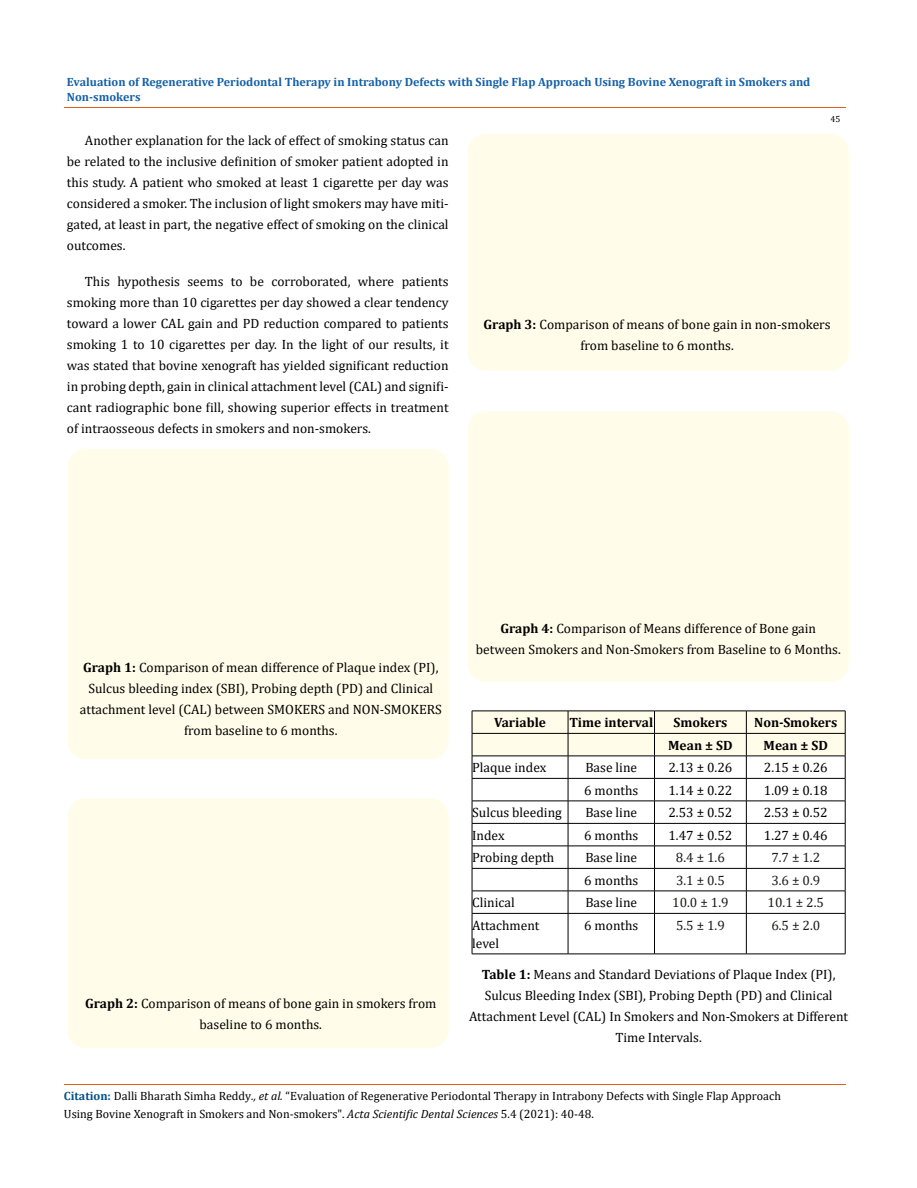
<style>
.page{position:relative;width:917px;height:1188px;background:#fff}
.page>*{position:absolute;margin:0;border:0;box-sizing:border-box;transform-origin:0 0}
.t1{font:13.5px/21px "Cambria";color:#000;text-align:center}
.t2{font:13.5px "Cambria";color:#1d1c1a}
.t3{font:700 13.5px "Cambria";color:#000}
.t4{font:12px/18px "Cambria";color:#000}
.t5{font:700 12px/15px "Cambria";color:#1560a6}
.t6{font:9px "Cambria";color:#000}
.s1{font-weight:700}
.s2{font-weight:700;color:#035089}
.s3{font-style:italic}
</style>
<div class="page">
<hr style="left:64px;top:108px;width:781px;height:1px;background:#e05d1a">
<hr style="left:64px;top:1084px;width:781px;height:1px;background:#e05d1a">
<div style="left:68px;top:449px;width:380px;height:310px;background:#fffde9;border-radius:18px"></div>
<div style="left:68px;top:798px;width:380px;height:250px;background:#fffde9;border-radius:18px"></div>
<div style="left:468px;top:134px;width:380px;height:237px;background:#fffde9;border-radius:18px"></div>
<div style="left:468px;top:411px;width:380px;height:271px;background:#fffde9;border-radius:18px"></div>
<svg style="left:472px;top:711px;width:374px;height:202px"></svg>
<hr style="left:472px;top:913px;width:96px;height:1px;background:#000">
<hr style="left:472px;top:914px;width:1px;height:40px;background:#000">
<hr style="left:568px;top:913px;width:86px;height:1px;background:#000">
<hr style="left:567px;top:914px;width:1px;height:40px;background:#000">
<hr style="left:654px;top:913px;width:92px;height:1px;background:#000">
<hr style="left:654px;top:914px;width:1px;height:40px;background:#000">
<hr style="left:746px;top:913px;width:99px;height:1px;background:#000">
<hr style="left:746px;top:914px;width:1px;height:40px;background:#000">
<hr style="left:845px;top:914px;width:1px;height:40px;background:#000">
<hr style="left:472px;top:954px;width:96px;height:1px;background:#000">
<hr style="left:568px;top:954px;width:86px;height:1px;background:#000">
<hr style="left:654px;top:954px;width:92px;height:1px;background:#000">
<hr style="left:746px;top:954px;width:99px;height:1px;background:#000">
<p class="t5" style="left:67px;top:74px;width:745px">Evaluation of Regenerative Periodontal Therapy in Intrabony Defects with Single Flap Approach Using Bovine Xenograft in Smokers and<br>Non-smokers</p>
<p class="t6" style="left:830px;top:113px;width:11px">45</p>
<p class="t1" style="left:67px;top:130px;width:383px;text-align:justify;text-indent:18px">Another explanation for the lack of effect of smoking status can be related to the inclusive definition of smoker patient adopted in this study. A patient who smoked at least 1 cigarette per day was considered a smoker. The inclusion of light smokers may have miti&shy;gated, at least in part, the negative effect of smoking on the clinical outcomes.</p>
<p class="t1" style="left:67px;top:271px;width:383px;text-align:justify;text-indent:18px">This hypothesis seems to be corroborated, where patients smoking more than 10 cigarettes per day showed a clear tendency toward a lower CAL gain and PD reduction compared to patients smoking 1 to 10 cigarettes per day. In the light of our results, it was stated that bovine xenograft has yielded significant reduction in probing depth, gain in clinical attachment level (CAL) and signifi&shy;cant radiographic bone fill, showing superior effects in treatment of intraosseous defects in smokers and non-smokers.</p>
<p class="t1" style="left:483px;top:314px;width:348px"><span class="s1">Graph 3:</span> Comparison of means of bone gain in non-smokers from baseline to 6 months.</p>
<p class="t1" style="left:80px;top:657px;width:363px"><span class="s1">Graph 1:</span> Comparison of mean difference of Plaque index (PI), Sulcus bleeding index (SBI), Probing depth (PD) and Clinical attachment level (CAL) between SMOKERS and NON-SMOKERS from baseline to 6 months.</p>
<p class="t1" style="left:85px;top:993px;width:353px"><span class="s1">Graph 2:</span> Comparison of means of bone gain in smokers from baseline to 6 months.</p>
<p class="t1" style="left:476px;top:618px;width:366px"><span class="s1">Graph 4:</span> Comparison of Means difference of Bone gain between Smokers and Non-Smokers from Baseline to 6 Months.</p>
<p class="t3" style="left:494px;top:713px;width:53px">Variable</p>
<p class="t3" style="left:569px;top:713px;width:85px">Time interval</p>
<p class="t3" style="left:673px;top:713px;width:55px">Smokers</p>
<p class="t3" style="left:754px;top:713px;width:85px">Non-Smokers</p>
<p class="t3" style="left:668px;top:736px;width:66px">Mean ± SD</p>
<p class="t3" style="left:763px;top:736px;width:66px">Mean ± SD</p>
<p class="t1" style="left:472px;top:757px;width:76px">Plaque index</p>
<p class="t1" style="left:585px;top:757px;width:53px">Base line</p>
<p class="t1" style="left:668px;top:757px;width:65px">2.13 ± 0.26</p>
<p class="t1" style="left:763px;top:757px;width:65px">2.15 ± 0.26</p>
<p class="t1" style="left:584px;top:780px;width:56px">6 months</p>
<p class="t1" style="left:668px;top:780px;width:65px">1.14 ± 0.22</p>
<p class="t1" style="left:763px;top:780px;width:65px">1.09 ± 0.18</p>
<p class="t1" style="left:472px;top:802px;width:91px">Sulcus bleeding</p>
<p class="t1" style="left:585px;top:802px;width:53px">Base line</p>
<p class="t1" style="left:668px;top:802px;width:65px">2.53 ± 0.52</p>
<p class="t1" style="left:763px;top:802px;width:65px">2.53 ± 0.52</p>
<p class="t1" style="left:472px;top:825px;width:34px">Index</p>
<p class="t1" style="left:584px;top:825px;width:56px">6 months</p>
<p class="t1" style="left:668px;top:825px;width:65px">1.47 ± 0.52</p>
<p class="t1" style="left:763px;top:825px;width:65px">1.27 ± 0.46</p>
<p class="t1" style="left:472px;top:847px;width:84px">Probing depth</p>
<p class="t1" style="left:585px;top:847px;width:53px">Base line</p>
<p class="t2" style="left:676px;top:850px;width:50px">8.4 ± 1.6</p>
<p class="t2" style="left:771px;top:850px;width:50px">7.7 ± 1.2</p>
<p class="t1" style="left:584px;top:870px;width:56px">6 months</p>
<p class="t2" style="left:676px;top:872px;width:50px">3.1 ± 0.5</p>
<p class="t2" style="left:771px;top:872px;width:50px">3.6 ± 0.9</p>
<p class="t1" style="left:472px;top:892px;width:44px">Clinical</p>
<p class="t1" style="left:585px;top:892px;width:53px">Base line</p>
<p class="t2" style="left:672px;top:895px;width:58px">10.0 ± 1.9</p>
<p class="t2" style="left:767px;top:895px;width:58px">10.1 ± 2.5</p>
<p class="t1" style="left:472px;top:916px;width:69px;line-height:18px;text-align:left">Attachment level</p>
<p class="t1" style="left:584px;top:915px;width:56px">6 months</p>
<p class="t2" style="left:676px;top:917px;width:50px">5.5 ± 1.9</p>
<p class="t2" style="left:771px;top:917px;width:50px">6.5 ± 2.0</p>
<p class="t1" style="left:469px;top:964px;width:380px"><span class="s1">Table 1:</span> Means and Standard Deviations of Plaque Index (PI), Sulcus Bleeding Index (SBI), Probing Depth (PD) and Clinical Attachment Level (CAL) In Smokers and Non-Smokers at Different Time Intervals.</p>
<p class="t4" style="left:64px;top:1087px;width:718px"><span class="s2">Citation:</span> Dalli Bharath Simha Reddy<span class="s3">., et al.</span> “Evaluation of Regenerative Periodontal Therapy in Intrabony Defects with Single Flap Approach<br>Using Bovine Xenograft in Smokers and Non-smokers". <span class="s3">Acta Scientific Dental Sciences</span> 5.4 (2021): 40-48.</p>
</div>
